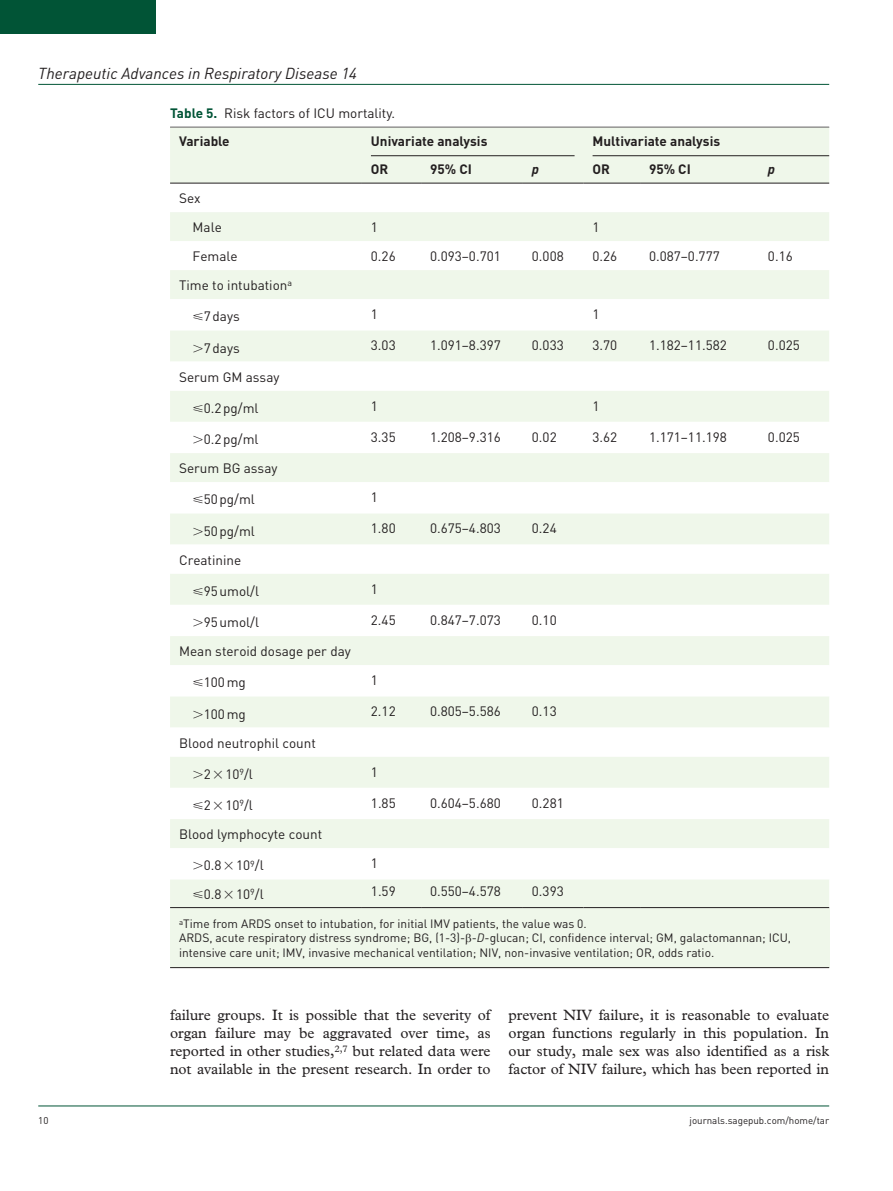
<style>
.page{position:relative;width:893px;height:1191px;background:#fff}
.page>*{position:absolute;margin:0;border:0;box-sizing:border-box;transform-origin:0 0}
.t1{font:italic 15.75px "DIN";color:#231f20}
.t2{font:15px/18px "Plantin Std";letter-spacing:-.005em;color:#231f20;text-align:justify}
.t3{font:13.5px/28.5px "DIN";color:#231f20}
.t4{font:700 13.5px "DIN";color:#231f20}
.t5{font:italic 700 13.5px "DIN";color:#231f20}
.t6{font:12px/14.2px "DIN";color:#231f20}
.t7{font:9.75px "DIN";color:#231f20}
.s1{font-weight:700;color:#015436}
.s2{font-weight:700}
.s3{font-style:italic}
</style>
<div class="page">
<hr style="left:38px;top:84px;width:791px;height:1px;background:#015436">
<hr style="left:38px;top:1105px;width:791px;height:1px;background:#015436">
<div style="left:0;top:0;width:155px;height:34px;background:#015436"></div>
<div style="left:170px;top:908px;width:659px;height:60px;background:#eff7ea"></div>
<hr style="left:170px;top:127px;width:659px;height:1px;background:#231f20">
<hr style="left:170px;top:967px;width:659px;height:1px;background:#231f20">
<div style="left:170px;top:128px;width:659px;height:779px;background:#eff7ea"></div>
<svg style="left:170px;top:184px;width:659px;height:695px"></svg>
<hr style="left:170px;top:907px;width:192px;height:1px;background:#231f20">
<hr style="left:362px;top:907px;width:59px;height:1px;background:#231f20">
<hr style="left:421px;top:907px;width:102px;height:1px;background:#231f20">
<hr style="left:523px;top:907px;width:61px;height:1px;background:#231f20">
<hr style="left:584px;top:907px;width:56px;height:1px;background:#231f20">
<hr style="left:640px;top:907px;width:119px;height:1px;background:#231f20">
<hr style="left:759px;top:907px;width:70px;height:1px;background:#231f20">
<hr style="left:170px;top:183px;width:192px;height:1px;background:#231f20">
<hr style="left:362px;top:183px;width:59px;height:1px;background:#231f20">
<hr style="left:421px;top:183px;width:102px;height:1px;background:#231f20">
<hr style="left:523px;top:183px;width:61px;height:1px;background:#231f20">
<hr style="left:584px;top:183px;width:56px;height:1px;background:#231f20">
<hr style="left:640px;top:183px;width:119px;height:1px;background:#231f20">
<hr style="left:759px;top:183px;width:70px;height:1px;background:#231f20">
<hr style="left:371px;top:155px;width:204px;height:1px;background:#231f20">
<hr style="left:593px;top:155px;width:236px;height:1px;background:#231f20">
<svg style="left:194px;top:344px;width:9px;height:8px"></svg>
<svg style="left:194px;top:436px;width:9px;height:7px"></svg>
<svg style="left:194px;top:527px;width:9px;height:8px"></svg>
<svg style="left:194px;top:619px;width:9px;height:7px"></svg>
<svg style="left:194px;top:710px;width:9px;height:8px"></svg>
<svg style="left:194px;top:770px;width:9px;height:8px"></svg>
<svg style="left:214px;top:770px;width:8px;height:8px"></svg>
<svg style="left:214px;top:801px;width:8px;height:8px"></svg>
<svg style="left:194px;top:862px;width:9px;height:8px"></svg>
<svg style="left:225px;top:862px;width:8px;height:8px"></svg>
<svg style="left:225px;top:890px;width:8px;height:8px"></svg>
<p class="t1" style="left:38px;top:63px;width:320px">Therapeutic Advances in Respiratory Disease 14</p>
<p class="t3" style="left:179px;top:98px;width:218px;text-indent:-9px"><span class="s1">Table 5.</span> Risk factors of ICU mortality.<br><span class="s2">Variable</span></p>
<p class="t4" style="left:371px;top:133px;width:118px">Univariate analysis</p>
<p class="t4" style="left:593px;top:133px;width:129px">Multivariate analysis</p>
<p class="t4" style="left:371px;top:160px;width:19px">OR</p>
<p class="t4" style="left:430px;top:160px;width:43px">95% CI</p>
<p class="t5" style="left:532px;top:160px;width:9px">p</p>
<p class="t4" style="left:593px;top:160px;width:19px">OR</p>
<p class="t4" style="left:649px;top:160px;width:43px">95% CI</p>
<p class="t5" style="left:768px;top:160px;width:9px">p</p>
<p class="t3" style="left:193px;top:183px;width:31px;line-height:29px;text-indent:-14px">Sex<br>Male</p>
<p class="t3" style="left:371px;top:213px;width:9px">1</p>
<p class="t3" style="left:593px;top:213px;width:9px">1</p>
<p class="t3" style="left:193px;top:242px;width:47px">Female</p>
<p class="t3" style="left:371px;top:242px;width:26px">0.26</p>
<p class="t3" style="left:430px;top:242px;width:72px">0.093–0.701</p>
<p class="t3" style="left:532px;top:242px;width:33px">0.008</p>
<p class="t3" style="left:593px;top:242px;width:26px">0.26</p>
<p class="t3" style="left:649px;top:242px;width:72px">0.087–0.777</p>
<p class="t3" style="left:768px;top:242px;width:26px">0.16</p>
<p class="t3" style="left:179px;top:271px;width:114px">Time to intubation<sup>a</sup></p>
<p class="t3" style="left:193px;top:302px;width:49px">⩽7days</p>
<p class="t3" style="left:371px;top:300px;width:9px">1</p>
<p class="t3" style="left:593px;top:300px;width:9px">1</p>
<p class="t3" style="left:204px;top:333px;width:37px">7days</p>
<p class="t3" style="left:371px;top:331px;width:26px">3.03</p>
<p class="t3" style="left:430px;top:331px;width:72px">1.091–8.397</p>
<p class="t3" style="left:532px;top:331px;width:33px">0.033</p>
<p class="t3" style="left:593px;top:331px;width:26px">3.70</p>
<p class="t3" style="left:649px;top:331px;width:79px">1.182–11.582</p>
<p class="t3" style="left:768px;top:331px;width:33px">0.025</p>
<p class="t3" style="left:179px;top:362px;width:102px">Serum GM assay</p>
<p class="t3" style="left:193px;top:393px;width:68px">⩽0.2pg/ml</p>
<p class="t3" style="left:371px;top:391px;width:9px">1</p>
<p class="t3" style="left:593px;top:391px;width:9px">1</p>
<p class="t3" style="left:204px;top:425px;width:56px">0.2pg/ml</p>
<p class="t3" style="left:371px;top:422px;width:26px">3.35</p>
<p class="t3" style="left:430px;top:422px;width:72px">1.208–9.316</p>
<p class="t3" style="left:532px;top:422px;width:26px">0.02</p>
<p class="t3" style="left:593px;top:422px;width:26px">3.62</p>
<p class="t3" style="left:649px;top:422px;width:79px">1.171–11.198</p>
<p class="t3" style="left:768px;top:422px;width:33px">0.025</p>
<p class="t3" style="left:179px;top:453px;width:100px">Serum BG assay</p>
<p class="t3" style="left:193px;top:485px;width:64px">⩽50pg/ml</p>
<p class="t3" style="left:371px;top:482px;width:9px">1</p>
<p class="t3" style="left:204px;top:516px;width:53px">50pg/ml</p>
<p class="t3" style="left:371px;top:514px;width:26px">1.80</p>
<p class="t3" style="left:430px;top:514px;width:72px">0.675–4.803</p>
<p class="t3" style="left:532px;top:514px;width:26px">0.24</p>
<p class="t3" style="left:179px;top:545px;width:64px">Creatinine</p>
<p class="t3" style="left:193px;top:576px;width:68px">⩽95umol/l</p>
<p class="t3" style="left:371px;top:574px;width:9px">1</p>
<p class="t3" style="left:204px;top:607px;width:57px">95umol/l</p>
<p class="t3" style="left:371px;top:605px;width:26px">2.45</p>
<p class="t3" style="left:430px;top:605px;width:72px">0.847–7.073</p>
<p class="t3" style="left:532px;top:605px;width:26px">0.10</p>
<p class="t3" style="left:179px;top:636px;width:173px">Mean steroid dosage per day</p>
<p class="t3" style="left:193px;top:668px;width:55px">⩽100mg</p>
<p class="t3" style="left:371px;top:665px;width:9px">1</p>
<p class="t3" style="left:204px;top:699px;width:44px">100mg</p>
<p class="t3" style="left:371px;top:697px;width:26px">2.12</p>
<p class="t3" style="left:430px;top:697px;width:72px">0.805–5.586</p>
<p class="t3" style="left:532px;top:697px;width:26px">0.13</p>
<p class="t3" style="left:179px;top:728px;width:138px">Blood neutrophil count</p>
<p class="t3" style="left:204px;top:759px;width:51px">2 10<sup>9</sup>/l</p>
<p class="t3" style="left:371px;top:757px;width:9px">1</p>
<p class="t3" style="left:193px;top:790px;width:62px">⩽2 10<sup>9</sup>/l</p>
<p class="t3" style="left:371px;top:788px;width:26px">1.85</p>
<p class="t3" style="left:430px;top:788px;width:72px">0.604–5.680</p>
<p class="t3" style="left:532px;top:788px;width:33px">0.281</p>
<p class="t3" style="left:179px;top:819px;width:145px">Blood lymphocyte count</p>
<p class="t3" style="left:204px;top:851px;width:61px">0.8 10<sup>9</sup>/l</p>
<p class="t3" style="left:371px;top:848px;width:9px">1</p>
<p class="t3" style="left:193px;top:879px;width:73px">⩽0.8 10<sup>9</sup>/l</p>
<p class="t3" style="left:371px;top:877px;width:26px">1.59</p>
<p class="t3" style="left:430px;top:877px;width:72px">0.550–4.578</p>
<p class="t3" style="left:532px;top:877px;width:33px">0.393</p>
<p class="t6" style="left:179px;top:916px;width:613px"><sup>a</sup>Time from ARDS onset to intubation, for initial IMV patients, the value was 0.<br>ARDS, acute respiratory distress syndrome; BG, (1-3)- -<span class="s3">D</span>-glucan; CI, confidence interval; GM, galactomannan; ICU, intensive care unit; IMV, invasive mechanical ventilation; NIV, non-invasive ventilation; OR, odds ratio.</p>
<p class="t2" style="left:170px;top:1006px;width:322px">failure groups. It is possible that the severity of organ failure may be aggravated over time, as reported in other studies,<sup>2,7</sup> but related data were not available in the present research. In order to</p>
<p class="t2" style="left:509px;top:1006px;width:322px">prevent NIV failure, it is reasonable to evaluate organ functions regularly in this population. In our study, male sex was also identified as a risk factor of NIV failure, which has been reported in</p>
<p class="t7" style="left:38px;top:1114px;width:12px">10</p>
<p class="t7" style="left:689px;top:1114px;width:141px">journals.sagepub.com/home/tar</p>
</div>
